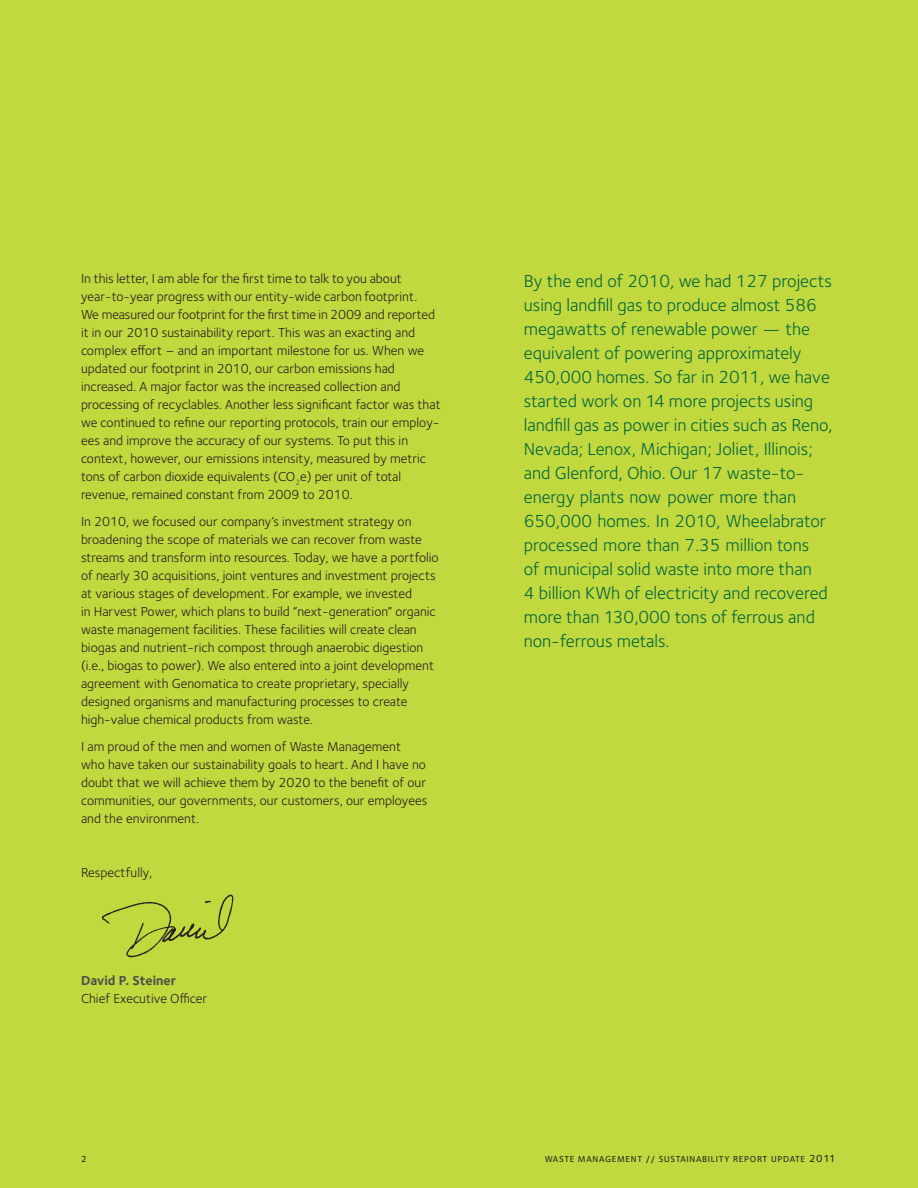
<style>
.page{position:relative;width:918px;height:1188px;background:#c2d83f}
.page>*{position:absolute;margin:0;border:0;box-sizing:border-box;transform-origin:0 0}
.t1{font:18px/24px "Foundry Sterling";color:#00673e}
.t2{font:13.5px/18px "Foundry Sterling";color:#231f20}
.t3{font:700 13.5px "Foundry Sterling";color:#4c5049}
.t4{font:500 9px "Foundry Sterling";letter-spacing:.075em;color:#231f20}
.s1{font-weight:600}
.s2{font-size:10.5px}
</style>
<div class="page">
<img style="left:101px;top:894px;width:133px;height:64px">
<p class="t2" style="left:81px;top:270px;width:361px">In this letter, I am able for the first time to talk to you about year-to-year progress with our entity-wide carbon footprint.<br>We measured our footprint for the first time in 2009 and reported it in our 2010 sustainability report. This was an exacting and complex effort – and an important milestone for us. When we updated our footprint in 2010, our carbon emissions had increased. A major factor was the increased collection and processing of recyclables. Another less significant factor was that we continued to refine our reporting protocols, train our employ&shy;ees and improve the accuracy of our systems. To put this in context, however, our emissions intensity, measured by metric tons of carbon dioxide equivalents (CO<sub>2</sub>e) per unit of total revenue, remained constant from 2009 to 2010.</p>
<p class="t2" style="left:81px;top:513px;width:359px">In 2010, we focused our company’s investment strategy on broadening the scope of materials we can recover from waste streams and transform into resources. Today, we have a portfolio of nearly 30 acquisitions, joint ventures and investment projects at various stages of development. For example, we invested<br>in Harvest Power, which plans to build “next-generation” organic waste management facilities. These facilities will create clean biogas and nutrient-rich compost through anaerobic digestion (i.e., biogas to power). We also entered into a joint development agreement with Genomatica to create proprietary, specially designed organisms and manufacturing processes to create high-value chemical products from waste.</p>
<p class="t2" style="left:81px;top:738px;width:348px">I am proud of the men and women of Waste Management who have taken our sustainability goals to heart. And I have no doubt that we will achieve them by 2020 to the benefit of our communities, our governments, our customers, our employees and the environment.</p>
<p class="t2" style="left:81px;top:863px;width:73px">Respectfully,</p>
<p class="t3" style="left:81px;top:972px;width:97px">David P. Steiner</p>
<p class="t2" style="left:81px;top:989px;width:128px">Chief Executive Officer</p>
<p class="t1" style="left:524px;top:269px;width:310px">By the end of 2010, we had 127 projects using landfill gas to produce almost 586 megawatts of renewable power — the equivalent of powering approximately 450,000 homes. So far in 2011, we have started work on 14 more projects using landfill gas as power in cities such as Reno, Nevada; Lenox, Michigan; Joliet, Illinois; and Glenford, Ohio. Our 17 waste-to&shy;energy plants now power more than 650,000 homes. In 2010, Wheelabrator processed more than 7.35 million tons<br>of municipal solid waste into more than<br>4 billion KWh of electricity and recovered more than 130,000 tons of ferrous and non-ferrous metals.</p>
<p class="t4" style="left:81px;top:1154px;width:7px">2</p>
<p class="t4" style="left:545px;top:1154px;width:292px">WASTE MANAGEMENT <span class="s1">//</span> SUSTAINABILITY REPORT UPDATE <span class="s2">2011</span></p>
</div>
